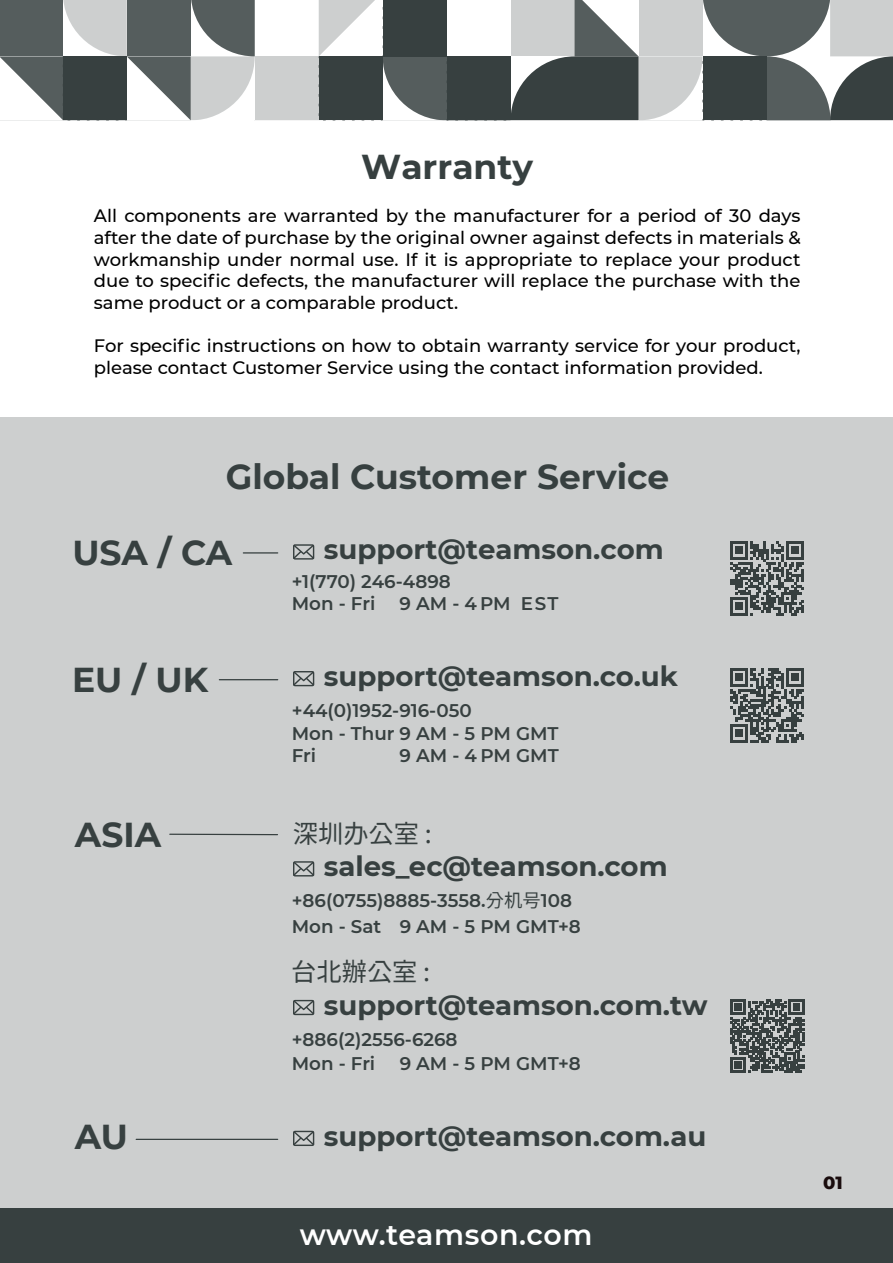
<style>
.page{position:relative;width:893px;height:1263px;background:#fff}
.page>*{position:absolute;margin:0;border:0;box-sizing:border-box;transform-origin:0 0}
.t1{font:700 34.5px "Montserrat";color:#374040}
.t2{font:600 28.5px "Montserrat";letter-spacing:.015em;color:#fff}
.t3{font:700 27.6px "Montserrat";color:#374040}
.t4{font:25.2px "Taipei Sans TC Beta";color:#374040}
.t5{font:600 18.3px/22.2px "Montserrat";color:#374040}
.t6{font:500 18px/21.6px "Montserrat";color:#000001;text-align:justify}
.t7{font:800 18px "Montserrat";color:#190c0d}
.s1{font-family:"Taipei Sans TC Beta";font-weight:400}
</style>
<div class="page">
<div style="left:0;top:418px;width:893px;height:791px;background:#cdcfcf"></div>
<div style="left:0;top:1208px;width:893px;height:55px;background:#374040"></div>
<div style="left:255px;top:56px;width:64px;height:64px;background:#cdcfcf"></div>
<hr style="left:127px;top:120px;width:64px;height:1px;background:#374040">
<hr style="left:0;top:120px;width:63px;height:1px;background:#374040">
<svg style="left:0;top:0;width:255px;height:120px"></svg>
<svg style="left:319px;top:0;width:574px;height:121px"></svg>
<hr style="left:243px;top:552px;width:35px;height:1px;background:#374040">
<hr style="left:219px;top:679px;width:59px;height:1px;background:#374040">
<svg style="left:730px;top:541px;width:74px;height:74px"></svg>
<svg style="left:293px;top:544px;width:21px;height:16px"></svg>
<svg style="left:730px;top:668px;width:74px;height:74px"></svg>
<svg style="left:293px;top:671px;width:21px;height:15px"></svg>
<hr style="left:136px;top:1139px;width:142px;height:1px;background:#374040">
<svg style="left:293px;top:1131px;width:21px;height:15px"></svg>
<hr style="left:170px;top:834px;width:107px;height:1px;background:#374040">
<svg style="left:730px;top:999px;width:74px;height:74px"></svg>
<svg style="left:293px;top:861px;width:21px;height:15px"></svg>
<svg style="left:293px;top:1000px;width:21px;height:15px"></svg>
<h1 class="t1" style="left:361px;top:142px;width:173px">Warranty</h1>
<p class="t6" style="left:94px;top:204px;width:708px">All components are warranted by the manufacturer for a period of 30 days after the date of purchase by the original owner against defects in materials &amp; workmanship under normal use. If it is appropriate to replace your product due to specific defects, the manufacturer will replace the purchase with the same product or a comparable product.</p>
<p class="t6" style="left:94px;top:334px;width:708px">For specific instructions on how to obtain warranty service for your product, please contact Customer Service using the contact information provided.</p>
<h1 class="t1" style="left:226px;top:451px;width:445px">Global Customer Service</h1>
<h1 class="t1" style="left:72px;top:528px;width:161px">USA / CA</h1>
<h3 class="t3" style="left:324px;top:530px;width:341px">support@teamson.com</h3>
<p class="t5" style="left:292px;top:592px;width:85px">Mon - Fri</p>
<p class="t5" style="left:400px;top:592px;width:160px">9 AM - 4PM EST</p>
<p class="t5" style="left:292px;top:569px;width:160px">+1(770) 246-4898</p>
<h1 class="t1" style="left:72px;top:655px;width:138px">EU / UK</h1>
<h3 class="t3" style="left:324px;top:656px;width:356px">support@teamson.co.uk</h3>
<h1 class="t1" style="left:75px;top:810px;width:88px">ASIA</h1>
<p class="t5" style="left:292px;top:699px;width:268px">+44(0)1952-916-050<br>Mon - Thur 9 AM - 5 PM GMT<br>Fri</p>
<p class="t5" style="left:400px;top:743px;width:161px">9 AM - 4 PM GMT</p>
<h3 class="t4" style="left:293px;top:819px;width:140px">深圳办公室 :</h3>
<h3 class="t3" style="left:324px;top:846px;width:345px">sales_ec@teamson.com</h3>
<p class="t5" style="left:292px;top:889px;width:282px">+86(0755)8885-3558.<span class="s1">分机号</span>108</p>
<p class="t5" style="left:292px;top:915px;width:290px">Mon - Sat 9 AM - 5 PM GMT+8</p>
<h3 class="t4" style="left:291px;top:958px;width:140px">台北辦公室 :</h3>
<h3 class="t3" style="left:324px;top:985px;width:385px">support@teamson.com.tw</h3>
<p class="t5" style="left:292px;top:1028px;width:167px">+886(2)2556-6268</p>
<p class="t5" style="left:292px;top:1051px;width:85px">Mon - Fri</p>
<p class="t5" style="left:400px;top:1051px;width:183px">9 AM - 5 PM GMT+8</p>
<h1 class="t1" style="left:75px;top:1112px;width:55px">AU</h1>
<h3 class="t3" style="left:324px;top:1116px;width:384px">support@teamson.com.au</h3>
<h2 class="t2" style="left:300px;top:1214px;width:294px">www.teamson.com</h2>
<p class="t7" style="left:823px;top:1169px;width:21px">01</p>
</div>
